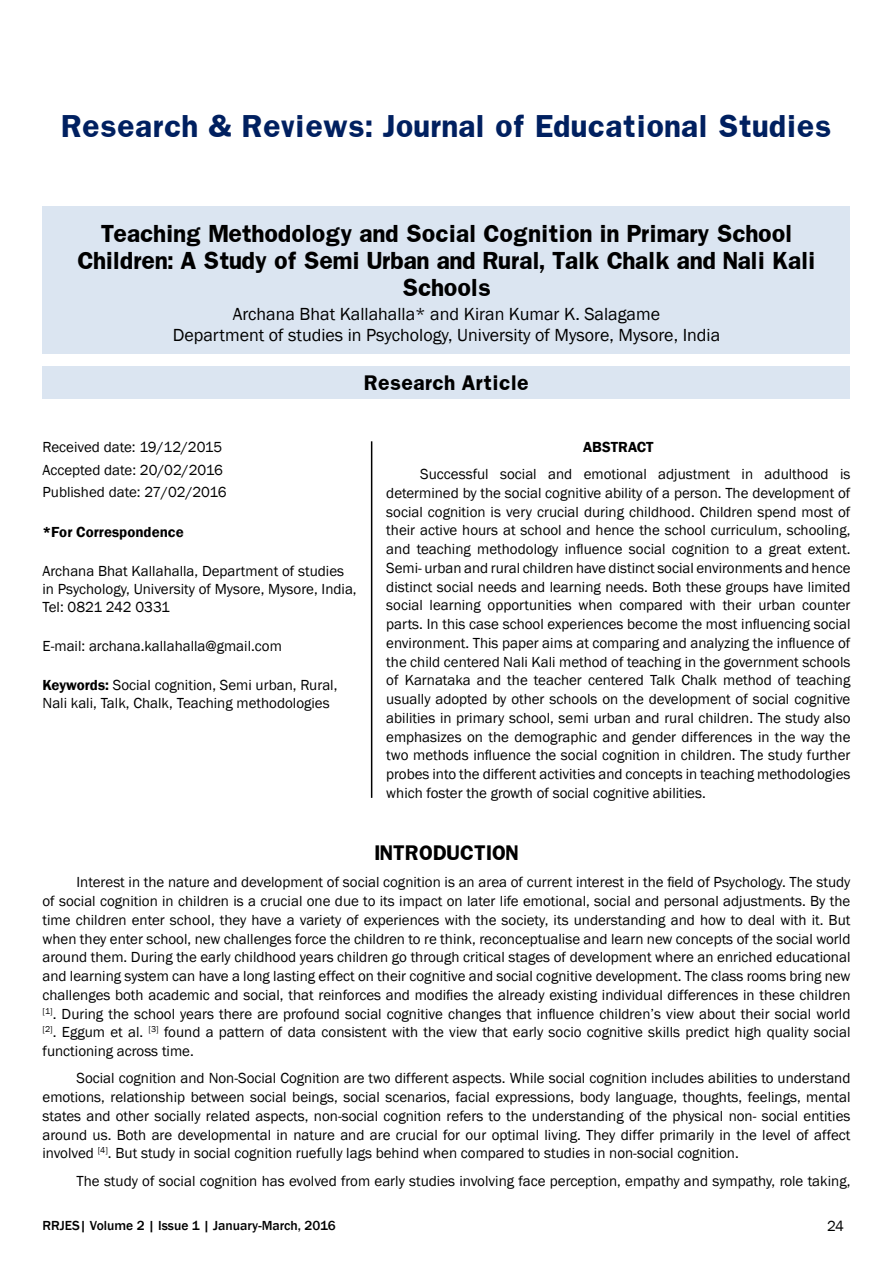
<style>
.page{position:relative;width:893px;height:1263px;background:#fff}
.page>*{position:absolute;margin:0;border:0;box-sizing:border-box;transform-origin:0 0}
.t1{font:700 27px "Franklin";color:#002060}
.t2{font:700 21px/27px "Franklin";letter-spacing:-.02em;color:#000;text-align:center}
.t3{font:18px/21px "Franklin Gothic";color:#000;text-align:center}
.t4{font:700 18px "Franklin";color:#000}
.t5{font:15px/18.8px "Franklin Gothic";color:#000}
.t6{font:600 15px "Franklin Gothic";color:#000}
.t7{font:500 13.5px "Franklin Gothic";color:#000}
.s1{font-weight:600}
</style>
<div class="page">
<div style="left:43px;top:206px;width:807px;height:148px;background:#dbe5f1"></div>
<div style="left:43px;top:366px;width:807px;height:33px;background:#dbe5f1"></div>
<hr style="left:371px;top:441px;width:1px;height:357px;background:#000">
<h1 class="t1" style="left:62px;top:108px;width:771px">Research &amp; Reviews: Journal of Educational Studies</h1>
<h2 class="t2" style="left:77px;top:220px;width:740px">Teaching Methodology and Social Cognition in Primary School<br>Children: A Study of Semi Urban and Rural, Talk Chalk and Nali Kali<br>Schools</h2>
<p class="t3" style="left:173px;top:304px;width:549px">Archana Bhat Kallahalla* and Kiran Kumar K. Salagame<br>Department of studies in Psychology, University of Mysore, Mysore, India</p>
<p class="t4" style="left:364px;top:371px;width:166px">Research Article</p>
<p class="t5" style="left:43px;top:436px;width:186px;line-height:22.5px">Received date: 19/12/2015<br>Accepted date: 20/02/2016<br>Published date: 27/02/2016</p>
<p class="t6" style="left:43px;top:522px;width:143px">*For Correspondence</p>
<p class="t5" style="left:43px;top:562px;width:316px;line-height:18px">Archana Bhat Kallahalla, Department of studies in Psychology, University of Mysore, Mysore, India,<br>Tel: 0821 242 0331</p>
<p class="t5" style="left:43px;top:637px;width:241px">E-mail: archana.kallahalla@gmail.com</p>
<p class="t5" style="left:43px;top:677px;width:296px;line-height:18px"><span class="s1">Keywords:</span> Social cognition, Semi urban, Rural,<br>Nali kali, Talk, Chalk, Teaching methodologies</p>
<p class="t6" style="left:583px;top:438px;width:72px">ABSTRACT</p>
<p class="t5" style="left:386px;top:465px;width:466px;text-align:justify;text-indent:34px">Successful social and emotional adjustment in adulthood is determined by the social cognitive ability of a person. The development of social cognition is very crucial during childhood. Children spend most of their active hours at school and hence the school curriculum, schooling, and teaching methodology influence social cognition to a great extent.<br>Semi- urban and rural children have distinct social environments and hence distinct social needs and learning needs. Both these groups have limited social learning opportunities when compared with their urban counter parts. In this case school experiences become the most influencing social environment. This paper aims at comparing and analyzing the influence of the child centered Nali Kali method of teaching in the government schools of Karnataka and the teacher centered Talk Chalk method of teaching usually adopted by other schools on the development of social cognitive abilities in primary school, semi urban and rural children. The study also emphasizes on the demographic and gender differences in the way the two methods influence the social cognition in children. The study further probes into the different activities and concepts in teaching methodologies which foster the growth of social cognitive abilities.</p>
<p class="t4" style="left:374px;top:840px;width:146px">INTRODUCTION</p>
<p class="t5" style="left:43px;top:873px;width:809px;text-align:justify;text-indent:34px">Interest in the nature and development of social cognition is an area of current interest in the field of Psychology. The study of social cognition in children is a crucial one due to its impact on later life emotional, social and personal adjustments. By the time children enter school, they have a variety of experiences with the society, its understanding and how to deal with it. But when they enter school, new challenges force the children to re think, reconceptualise and learn new concepts of the social world around them. During the early childhood years children go through critical stages of development where an enriched educational and learning system can have a long lasting effect on their cognitive and social cognitive development. The class rooms bring new challenges both academic and social, that reinforces and modifies the already existing individual differences in these children <sup>[1]</sup>. During the school years there are profound social cognitive changes that influence children’s view about their social world <sup>[2]</sup>. Eggum et al. <sup>[3]</sup> found a pattern of data consistent with the view that early socio cognitive skills predict high quality social functioning across time.</p>
<p class="t5" style="left:43px;top:1069px;width:809px;text-align:justify;text-indent:34px">Social cognition and Non-Social Cognition are two different aspects. While social cognition includes abilities to understand emotions, relationship between social beings, social scenarios, facial expressions, body language, thoughts, feelings, mental states and other socially related aspects, non-social cognition refers to the understanding of the physical non- social entities around us. Both are developmental in nature and are crucial for our optimal living. They differ primarily in the level of affect involved <sup>[4]</sup>. But study in social cognition ruefully lags behind when compared to studies in non-social cognition.</p>
<p class="t5" style="left:77px;top:1172px;width:775px">The study of social cognition has evolved from early studies involving face perception, empathy and sympathy, role taking,</p>
<p class="t7" style="left:43px;top:1217px;width:295px">RRJES| Volume 2 | Issue 1 | January-March, 2016</p>
<p class="t5" style="left:827px;top:1217px;width:18px">24</p>
</div>
